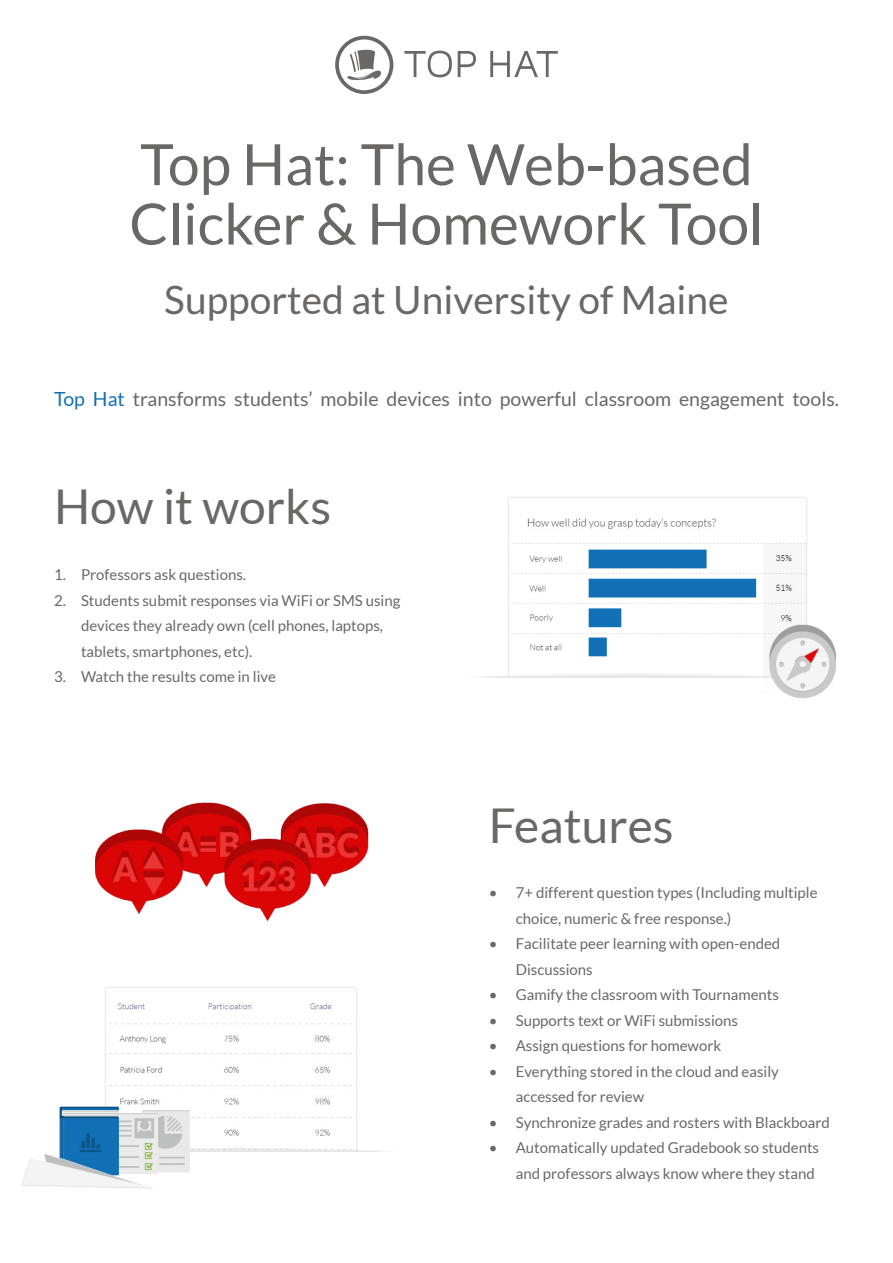
<style>
.page{position:relative;width:893px;height:1263px;background:#fff}
.page>*{position:absolute;margin:0;border:0;box-sizing:border-box;transform-origin:0 0}
.t1{font:57px/59.4px "Lato";color:#696867}
.t2{font:48px "Lato";color:#696867}
.t3{font:39px "Lato";color:#696867}
.t4{font:19.5px "Lato";color:#696867}
.t5{font:15px/25.5px "Lato";color:#696867}
.s1{color:#1270b6}
</style>
<div class="page">
<img style="left:481px;top:497px;width:355px;height:201px">
<img style="left:95px;top:802px;width:274px;height:119px">
<img style="left:21px;top:987px;width:365px;height:202px">
<svg style="left:335px;top:36px;width:58px;height:58px"></svg>
<svg style="left:404px;top:51px;width:48px;height:26px"></svg>
<svg style="left:458px;top:51px;width:18px;height:26px"></svg>
<svg style="left:490px;top:51px;width:68px;height:26px"></svg>
<h1 class="t1" style="left:129px;top:133px;width:636px">Top Hat: The Web-based<br>Clicker &amp; Homework Tool</h1>
<h3 class="t3" style="left:164px;top:275px;width:566px">Supported at University of Maine</h3>
<h3 class="t4" style="left:54px;top:387px;width:786px"><span class="s1">Top Hat</span> transforms students’ mobile devices into powerful classroom engagement tools.</h3>
<h2 class="t2" style="left:54px;top:477px;width:279px">How it works</h2>
<p class="t5" style="left:54px;top:561px;width:194px">1. Professors ask questions.</p>
<p class="t5" style="left:81px;top:587px;width:321px;text-indent:-27px">2. Students submit responses via WiFi or SMS using devices they already own (cell phones, laptops, tablets, smartphones, etc).</p>
<p class="t5" style="left:54px;top:663px;width:223px">3. Watch the results come in live</p>
<h2 class="t2" style="left:489px;top:795px;width:186px">Features</h2>
<p class="t5" style="left:516px;top:879px;width:303px;text-indent:-27px">• 7+ different question types (Including multiple choice, numeric &amp; free response.)</p>
<p class="t5" style="left:516px;top:930px;width:266px;text-indent:-27px">• Facilitate peer learning with open-ended<br>Discussions</p>
<p class="t5" style="left:489px;top:981px;width:292px">• Gamify the classroom with Tournaments</p>
<p class="t5" style="left:489px;top:1007px;width:251px">• Supports text or WiFi submissions</p>
<p class="t5" style="left:489px;top:1032px;width:234px">• Assign questions for homework</p>
<p class="t5" style="left:516px;top:1058px;width:265px;text-indent:-27px">• Everything stored in the cloud and easily accessed for review</p>
<p class="t5" style="left:489px;top:1109px;width:343px">• Synchronize grades and rosters with Blackboard</p>
<p class="t5" style="left:489px;top:1134px;width:332px;text-align:right">• Automatically updated Gradebook so students and professors always know where they stand</p>
</div>
